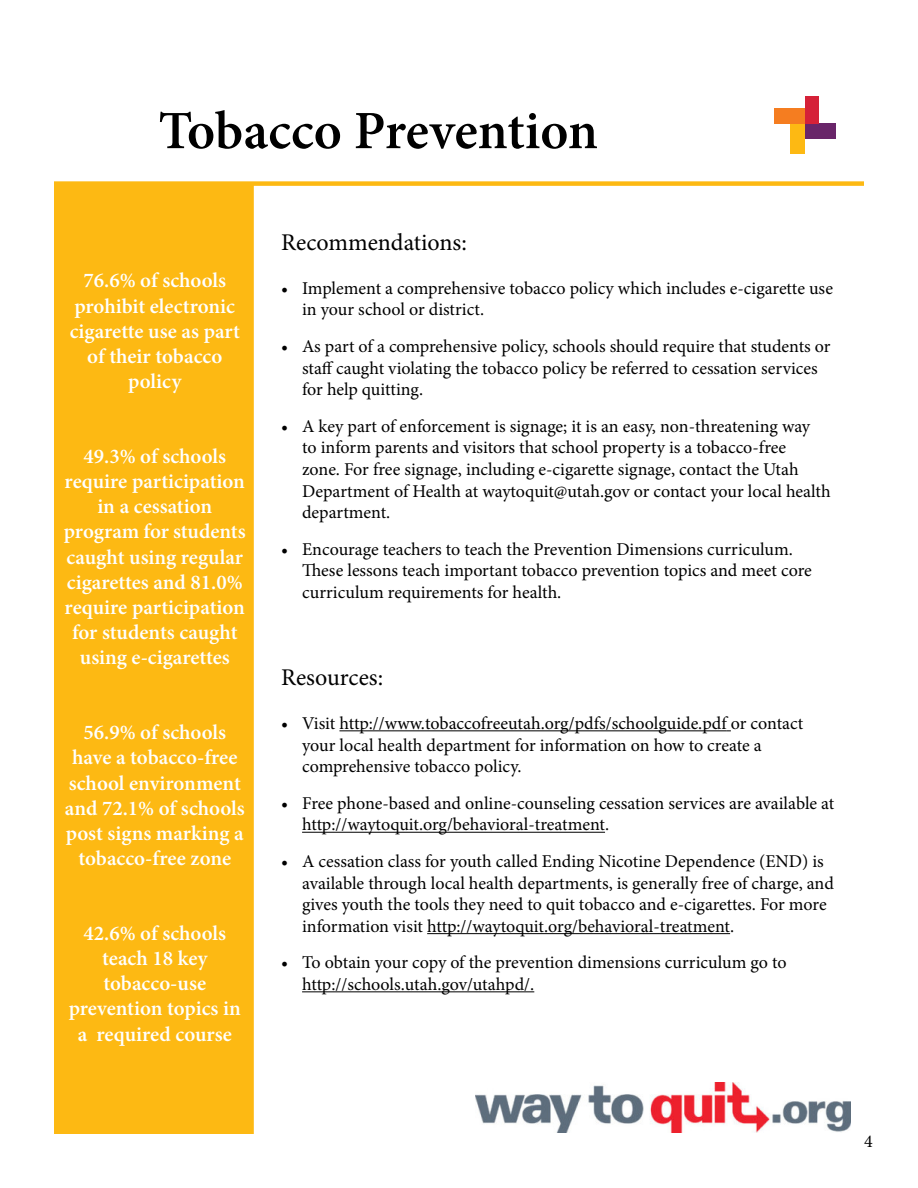
<style>
.page{position:relative;width:918px;height:1188px;background:#fff}
.page>*{position:absolute;margin:0;border:0;box-sizing:border-box;transform-origin:0 0}
.t1{font:600 54px "Minion Pro";letter-spacing:-.005em;color:#000}
.t2{font:24px "Minion Pro";color:#000}
.t3{font:600 21px/25.2px "Minion Pro";color:#fff;text-align:center}
.t4{font:18px/21.6px "Minion Pro";color:#000}
</style>
<div class="page">
<div style="left:774px;top:109px;width:31px;height:15px;background:#f57d20"></div>
<div style="left:791px;top:124px;width:14px;height:30px;background:#fdb913"></div>
<div style="left:805px;top:124px;width:31px;height:15px;background:#692569"></div>
<div style="left:805px;top:97px;width:14px;height:27px;background:#d52138"></div>
<div style="left:54px;top:183px;width:200px;height:951px;background:#fdb913;border:2px solid #fdb913"></div>
<div style="left:54px;top:181px;width:810px;height:5px;background:#fdb913"></div>
<hr style="left:339px;top:730px;width:388px;height:1px;background:#000">
<hr style="left:302px;top:832px;width:303px;height:1px;background:#000">
<hr style="left:427px;top:933px;width:303px;height:1px;background:#000">
<hr style="left:302px;top:991px;width:232px;height:1px;background:#000">
<img style="left:475px;top:1082px;width:375px;height:50px">
<h1 class="t1" style="left:158px;top:94px;width:441px">Tobacco Prevention</h1>
<p class="t3" style="left:70px;top:268px;width:172px">76.6% of schools prohibit electronic cigarette use as part of their tobacco policy</p>
<p class="t3" style="left:64px;top:443px;width:183px">49.3% of schools require participation in a cessation program for students caught using regular cigarettes and 81.0% require participation for students caught using e-cigarettes</p>
<p class="t3" style="left:65px;top:720px;width:181px">56.9% of schools have a tobacco-free school environment and 72.1% of schools post signs marking a tobacco-free zone</p>
<p class="t3" style="left:69px;top:920px;width:174px">42.6% of schools teach 18 key tobacco-use prevention topics in a required course</p>
<h2 class="t2" style="left:281px;top:226px;width:187px">Recommendations:</h2>
<p class="t4" style="left:302px;top:277px;width:532px;text-indent:-21px">• Implement a comprehensive tobacco policy which includes e-cigarette use in your school or district.</p>
<p class="t4" style="left:302px;top:335px;width:530px;text-indent:-21px">• As part of a comprehensive policy, schools should require that students or staff caught violating the tobacco policy be referred to cessation services for help quitting.</p>
<p class="t4" style="left:302px;top:415px;width:530px;text-indent:-21px">• A key part of enforcement is signage; it is an easy, non-threatening way<br>to inform parents and visitors that school property is a tobacco-free<br>zone. For free signage, including e-cigarette signage, contact the Utah Department of Health at waytoquit@utah.gov or contact your local health department.</p>
<p class="t4" style="left:302px;top:538px;width:511px;text-indent:-21px">• Encourage teachers to teach the Prevention Dimensions curriculum.<br>These lessons teach important tobacco prevention topics and meet core curriculum requirements for health.</p>
<h2 class="t2" style="left:281px;top:661px;width:104px">Resources:</h2>
<p class="t4" style="left:302px;top:713px;width:503px;text-indent:-21px">• Visit http://www.tobaccofreeutah.org/pdfs/schoolguide.pdf or contact your local health department for information on how to create a comprehensive tobacco policy.</p>
<p class="t4" style="left:302px;top:792px;width:534px;text-indent:-21px">• Free phone-based and online-counseling cessation services are available at http://waytoquit.org/behavioral-treatment.</p>
<p class="t4" style="left:302px;top:851px;width:533px;text-indent:-21px">• A cessation class for youth called Ending Nicotine Dependence (END) is available through local health departments, is generally free of charge, and gives youth the tools they need to quit tobacco and e-cigarettes. For more information visit http://waytoquit.org/behavioral-treatment.</p>
<p class="t4" style="left:302px;top:952px;width:486px;text-indent:-21px">• To obtain your copy of the prevention dimensions curriculum go to http://schools.utah.gov/utahpd/.</p>
<p class="t4" style="left:864px;top:1131px;width:10px">4</p>
</div>
